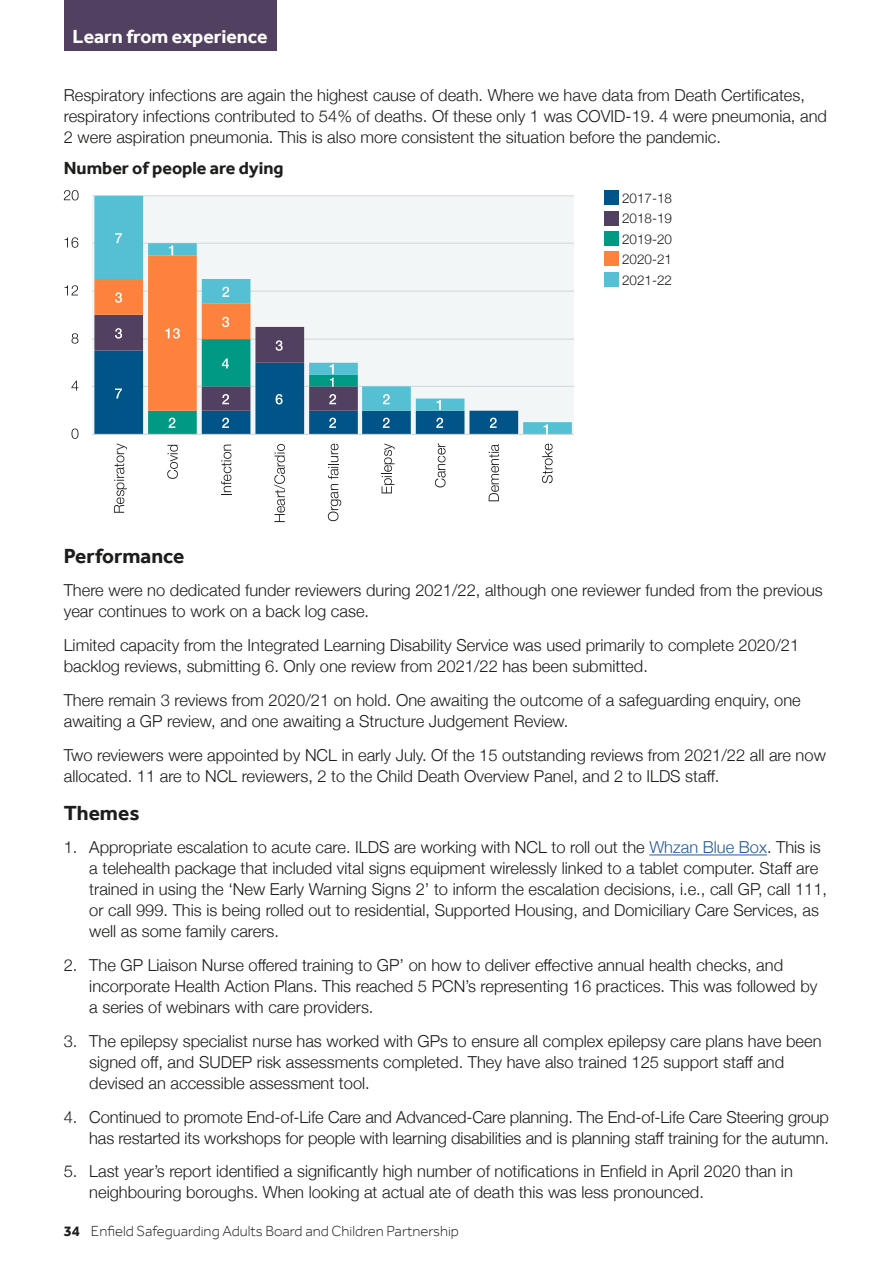
<style>
.page{position:relative;width:893px;height:1263px;background:#fff}
.page>*{position:absolute;margin:0;border:0;box-sizing:border-box;transform-origin:0 0}
.t1{font:700 21px "Effra";color:#1d1d1b}
.t2{font:700 19.5px "Effra";color:#fff}
.t3{font:700 18px "Effra";color:#1d1d1b}
.t4{font:300 16.5px/21px "Helvetica Neue";color:#1d1d1b}
.t5{font:300 15px "Effra";color:#1d1d1b}
.t6{font:300 13.5px/20.4px "Helvetica Neue";color:#1d1d1b;text-align:justify}
.s1{color:#275b9c}
.s2{font-weight:700}
</style>
<div class="page">
<hr style="left:649px;top:854px;width:118px;height:1px;background:#275b9c">
<hr style="left:92px;top:195px;width:482px;height:1px;background:#cdd7da">
<hr style="left:92px;top:243px;width:482px;height:1px;background:#cdd7da">
<hr style="left:92px;top:291px;width:482px;height:1px;background:#cdd7da">
<hr style="left:92px;top:339px;width:482px;height:1px;background:#cdd7da">
<hr style="left:92px;top:386px;width:482px;height:1px;background:#cdd7da">
<svg style="left:94px;top:196px;width:478px;height:238px;fill:#f3f6f7"></svg>
<hr style="left:92px;top:434px;width:482px;height:1px;background:#cdd7da">
<svg style="left:544px;top:424px;width:4px;height:10px"></svg>
<svg style="left:94px;top:233px;width:424px;height:201px"></svg>
<svg style="left:71px;top:428px;width:7px;height:11px"></svg>
<svg style="left:71px;top:381px;width:7px;height:10px"></svg>
<svg style="left:72px;top:333px;width:6px;height:11px"></svg>
<svg style="left:64px;top:285px;width:14px;height:10px"></svg>
<svg style="left:64px;top:237px;width:14px;height:11px"></svg>
<svg style="left:64px;top:190px;width:15px;height:10px"></svg>
<svg style="left:114px;top:443px;width:13px;height:70px"></svg>
<svg style="left:167px;top:445px;width:11px;height:34px"></svg>
<svg style="left:221px;top:445px;width:10px;height:50px"></svg>
<svg style="left:274px;top:444px;width:11px;height:78px"></svg>
<svg style="left:328px;top:444px;width:13px;height:77px"></svg>
<svg style="left:382px;top:443px;width:13px;height:50px"></svg>
<svg style="left:435px;top:443px;width:11px;height:44px"></svg>
<svg style="left:489px;top:444px;width:10px;height:57px"></svg>
<svg style="left:542px;top:444px;width:11px;height:39px"></svg>
<div style="left:604px;top:190px;width:14px;height:15px;background:#005487"></div>
<div style="left:604px;top:211px;width:14px;height:14px;background:#524061"></div>
<div style="left:604px;top:231px;width:14px;height:15px;background:#009984"></div>
<div style="left:604px;top:252px;width:14px;height:14px;background:#fc823d"></div>
<div style="left:604px;top:272px;width:14px;height:15px;background:#55c0d4"></div>
<div style="left:64px;top:0;width:212px;height:51px;background:#524061"></div>
<p class="t2" style="left:73px;top:24px;width:196px">Learn from experience</p>
<p class="t4" style="left:64px;top:83px;width:765px">Respiratory infections are again the highest cause of death. Where we have data from Death Certificates, respiratory infections contributed to 54% of deaths. Of these only 1 was COVID-19. 4 were pneumonia, and<br>2 were aspiration pneumonia. This is also more consistent the situation before the pandemic.</p>
<p class="t3" style="left:64px;top:157px;width:221px">Number of people are dying</p>
<p class="t6" style="left:622px;top:187px;width:52px">2017-18<br>2018-19<br>2019-20<br>2020-21<br>2021-22</p>
<p class="t1" style="left:64px;top:543px;width:122px">Performance</p>
<p class="t4" style="left:64px;top:579px;width:761px">There were no dedicated funder reviewers during 2021/22, although one reviewer funded from the previous year continues to work on a back log case.</p>
<p class="t4" style="left:64px;top:633px;width:737px">Limited capacity from the Integrated Learning Disability Service was used primarily to complete 2020/21 backlog reviews, submitting 6. Only one review from 2021/22 has been submitted.</p>
<p class="t4" style="left:64px;top:688px;width:739px">There remain 3 reviews from 2020/21 on hold. One awaiting the outcome of a safeguarding enquiry, one awaiting a GP review, and one awaiting a Structure Judgement Review.</p>
<p class="t4" style="left:64px;top:743px;width:764px">Two reviewers were appointed by NCL in early July. Of the 15 outstanding reviews from 2021/22 all are now allocated. 11 are to NCL reviewers, 2 to the Child Death Overview Panel, and 2 to ILDS staff.</p>
<p class="t1" style="left:64px;top:800px;width:77px">Themes</p>
<p class="t4" style="left:89px;top:836px;width:739px;text-indent:-26px">1. Appropriate escalation to acute care. ILDS are working with NCL to roll out the <span class="s1">Whzan Blue Box</span>. This is a telehealth package that included vital signs equipment wirelessly linked to a tablet computer. Staff are trained in using the ‘New Early Warning Signs 2’ to inform the escalation decisions, i.e., call GP, call 111, or call 999. This is being rolled out to residential, Supported Housing, and Domiciliary Care Services, as well as some family carers.</p>
<p class="t4" style="left:89px;top:953px;width:730px;text-indent:-26px">2. The GP Liaison Nurse offered training to GP’ on how to deliver effective annual health checks, and incorporate Health Action Plans. This reached 5 PCN’s representing 16 practices. This was followed by a series of webinars with care providers.</p>
<p class="t4" style="left:89px;top:1029px;width:734px;text-indent:-26px">3. The epilepsy specialist nurse has worked with GPs to ensure all complex epilepsy care plans have been signed off, and SUDEP risk assessments completed. They have also trained 125 support staff and devised an accessible assessment tool.</p>
<p class="t4" style="left:64px;top:1105px;width:767px;text-align:right">4. Continued to promote End-of-Life Care and Advanced-Care planning. The End-of-Life Care Steering group has restarted its workshops for people with learning disabilities and is planning staff training for the autumn.</p>
<p class="t4" style="left:89px;top:1160px;width:705px;text-indent:-26px">5. Last year’s report identified a significantly high number of notifications in Enfield in April 2020 than in neighbouring boroughs. When looking at actual ate of death this was less pronounced.</p>
<p class="t5" style="left:64px;top:1222px;width:397px"><span class="s2">34</span> Enfield Safeguarding Adults Board and Children Partnership</p>
</div>
